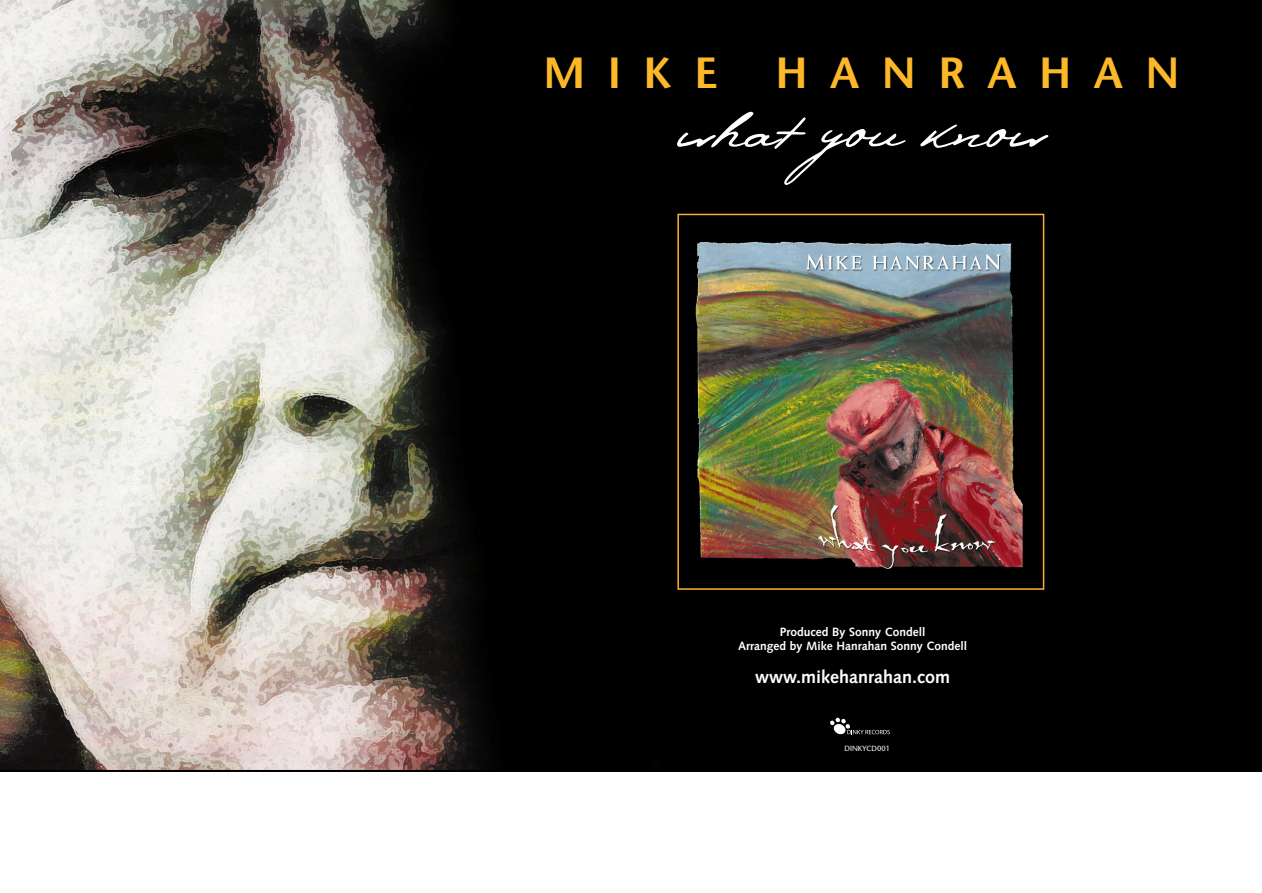
<style>
.page{position:relative;width:1262px;height:893px;background:#fff}
.page>*{position:absolute;margin:0;border:0;box-sizing:border-box;transform-origin:0 0}
.t1{font:61.5px "Pushkin";color:#fff}
.t2{font:600 43.5px "Stone Sans";letter-spacing:.515em;color:#fcb828}
.t3{font:700 18px "Syntax";color:#fff}
.t4{font:700 12px/14.4px "Syntax";color:#fff;text-align:center}
.t5{font:7.5px "Stone Sans";color:#fff}
</style>
<div class="page">
<img style="left:0;top:0;width:1261px;height:771px">
<svg style="left:830px;top:717px;width:60px;height:17px"></svg>
<img style="left:680px;top:217px;width:361px;height:369px">
<div style="left:677px;top:214px;width:367px;height:375px;border:2px solid #fbb131"></div>
<h2 class="t2" style="left:543px;top:56px;width:176px">MIKE</h2>
<h2 class="t2" style="left:775px;top:56px;width:405px">HANRAHAN</h2>
<h1 class="t1" style="left:677px;top:89px;width:370px">what you know</h1>
<p class="t4" style="left:738px;top:625px;width:231px">Produced By Sonny Condell<br>Arranged by Mike Hanrahan Sonny Condell</p>
<h3 class="t3" style="left:755px;top:669px;width:197px">www.mikehanrahan.com</h3>
<p class="t5" style="left:844px;top:746px;width:47px">DINKYCD001</p>
</div>
